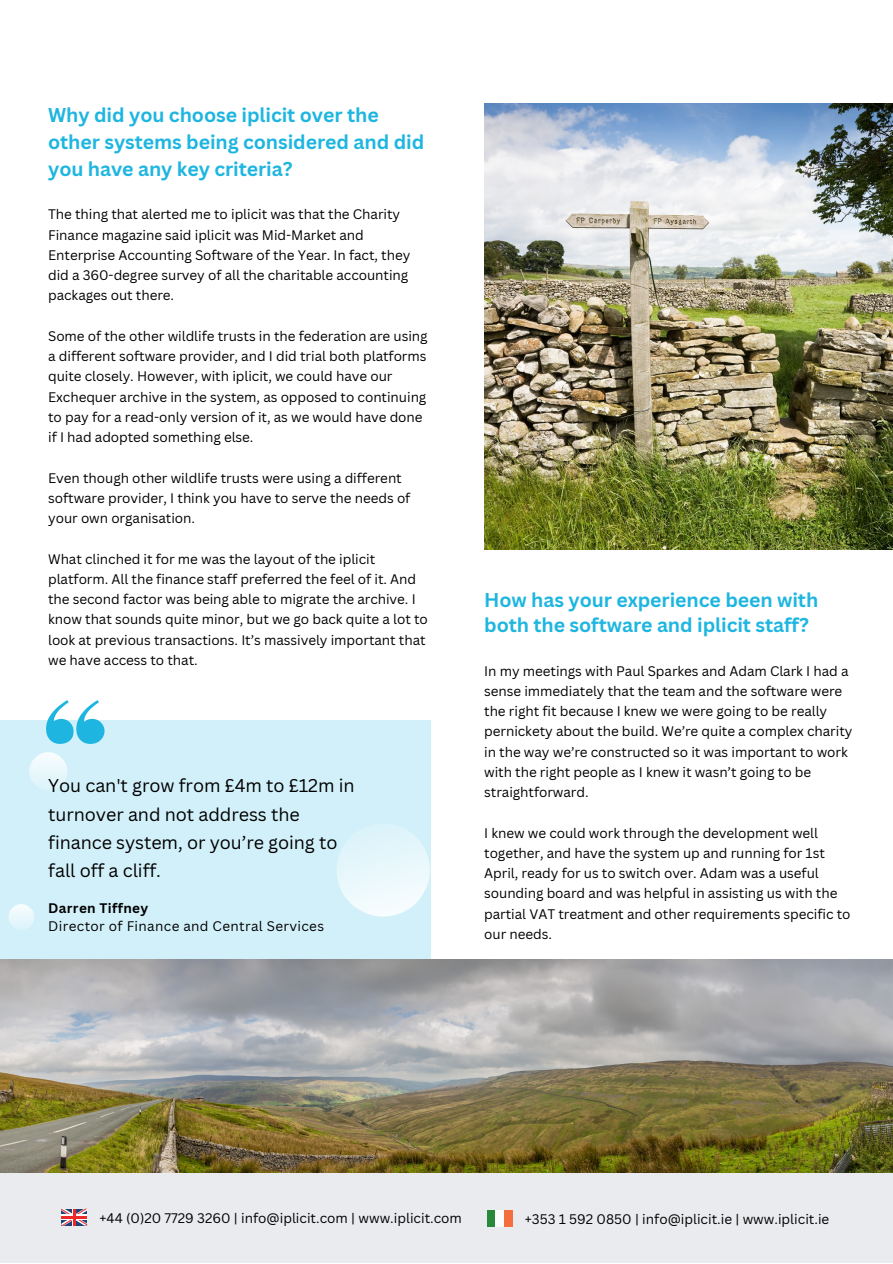
<style>
.page{position:relative;width:893px;height:1264px;background:#fff}
.page>*{position:absolute;margin:0;border:0;box-sizing:border-box;transform-origin:0 0}
.t1{font:700 19.5px/27px "Canva Sans";letter-spacing:-.005em;color:#1eb6e0}
.t2{font:18px/28px "Canva Sans";letter-spacing:-.005em;color:#000}
.t3{font:13.5px/20.2px "Canva Sans";letter-spacing:-.005em;color:#000}
.t4{font:13.5px "Canva Sans";letter-spacing:.025em;color:#000}
.t5{font:700 13.5px "Canva Sans";letter-spacing:.025em;color:#000}
</style>
<div class="page">
<img style="left:484px;top:103px;width:408px;height:446px">
<div style="left:0;top:1173px;width:892px;height:89px;background:#eaebef"></div>
<div style="left:486px;top:1209px;width:9px;height:17px;background:#29893b"></div>
<div style="left:504px;top:1209px;width:8px;height:17px;background:#f46f3d"></div>
<div style="left:495px;top:1209px;width:9px;height:17px;background:#fafdfa"></div>
<svg style="left:61px;top:1208px;width:26px;height:17px"></svg>
<div style="left:0;top:719px;width:430px;height:240px;background:#d2f0f9"></div>
<svg style="left:337px;top:806px;width:94px;height:127px"></svg>
<svg style="left:21px;top:700px;width:83px;height:87px"></svg>
<svg style="left:8px;top:904px;width:26px;height:24px"></svg>
<img style="left:0;top:959px;width:892px;height:213px">
<p class="t1" style="left:48px;top:100px;width:377px">Why did you choose iplicit over the other systems being considered and did you have any key criteria?</p>
<p class="t3" style="left:48px;top:204px;width:363px">The thing that alerted me to iplicit was that the Charity Finance magazine said iplicit was Mid-Market and Enterprise Accounting Software of the Year. In fact, they did a 360-degree survey of all the charitable accounting packages out there.</p>
<p class="t3" style="left:48px;top:325px;width:381px">Some of the other wildlife trusts in the federation are using a different software provider, and I did trial both platforms quite closely. However, with iplicit, we could have our Exchequer archive in the system, as opposed to continuing to pay for a read-only version of it, as we would have done if I had adopted something else.</p>
<p class="t3" style="left:48px;top:467px;width:364px">Even though other wildlife trusts were using a different software provider, I think you have to serve the needs of your own organisation.</p>
<p class="t3" style="left:48px;top:548px;width:381px">What clinched it for me was the layout of the iplicit platform. All the finance staff preferred the feel of it. And the second factor was being able to migrate the archive. I know that sounds quite minor, but we go back quite a lot to look at previous transactions. It’s massively important that we have access to that.</p>
<p class="t2" style="left:48px;top:771px;width:308px">You can't grow from £4m to £12m in turnover and not address the finance system, or you’re going to fall off a cliff.</p>
<p class="t5" style="left:48px;top:898px;width:101px">Darren Tiffney</p>
<p class="t4" style="left:48px;top:916px;width:277px">Director of Finance and Central Services</p>
<p class="t1" style="left:484px;top:587px;width:335px;line-height:24.8px">How has your experience been with both the software and iplicit staff?</p>
<p class="t3" style="left:484px;top:660px;width:370px">In my meetings with Paul Sparkes and Adam Clark I had a sense immediately that the team and the software were the right fit because I knew we were going to be really pernickety about the build. We’re quite a complex charity in the way we’re constructed so it was important to work with the right people as I knew it wasn’t going to be straightforward.</p>
<p class="t3" style="left:484px;top:822px;width:368px">I knew we could work through the development well together, and have the system up and running for 1st April, ready for us to switch over. Adam was a useful sounding board and was helpful in assisting us with the partial VAT treatment and other requirements specific to our needs.</p>
<p class="t3" style="left:99px;top:1207px;width:364px">+44 (0)20 7729 3260 | info@iplicit.com | www.iplicit.com</p>
<p class="t3" style="left:525px;top:1208px;width:306px">+353 1 592 0850 | info@iplicit.ie | www.iplicit.ie</p>
</div>
